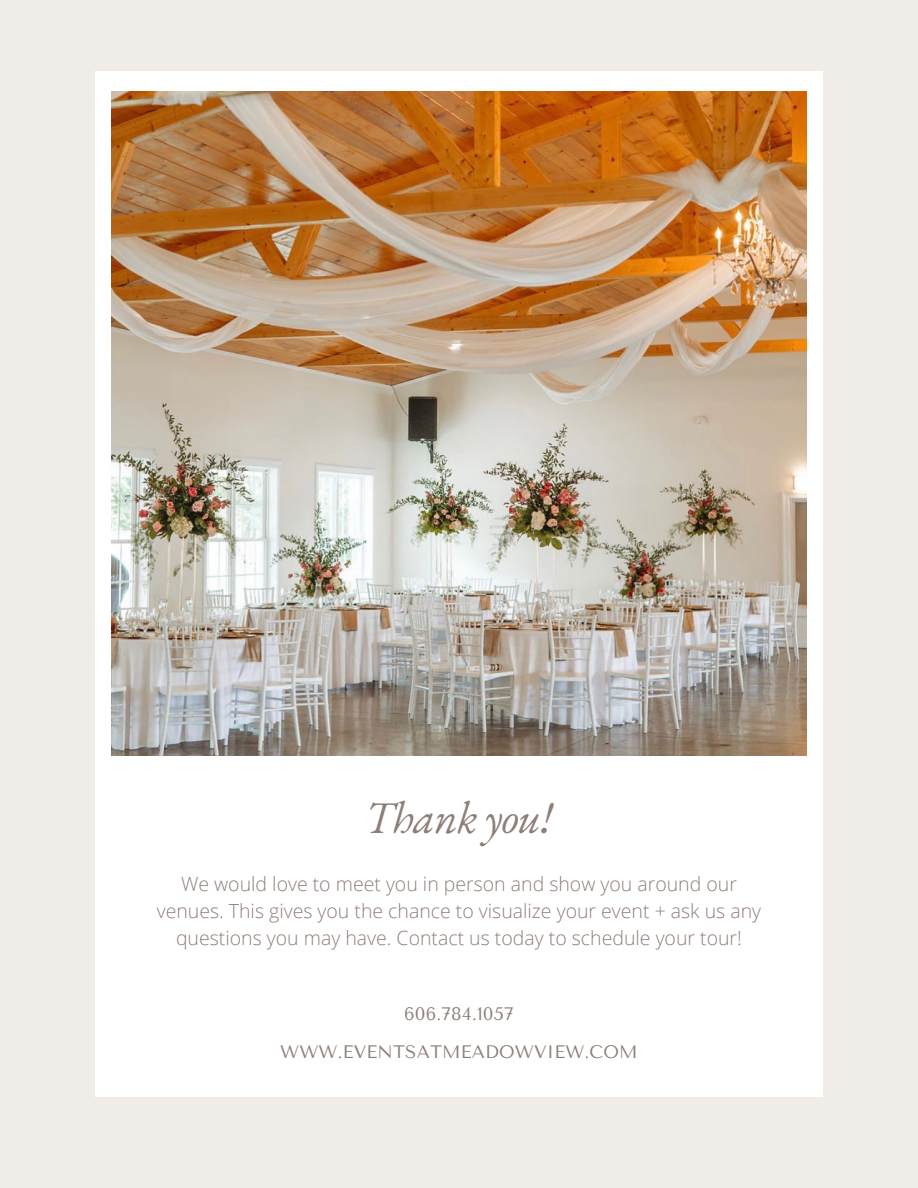
<style>
.page{position:relative;width:918px;height:1188px;background:#f0ece7}
.page>*{position:absolute;margin:0;border:0;box-sizing:border-box;transform-origin:0 0}
.t1{font:italic 45px "EB Garamond";letter-spacing:-.02em;color:#8f7e78}
.t2{font:300 19.5px/27px "Open Sans";color:#8f7e78;text-align:center}
.t3{font:18px/38.2px "Tenor Sans";letter-spacing:.01em;color:#8f7e78;text-align:center}
</style>
<div class="page">
<div style="left:95px;top:71px;width:727px;height:1025px;background:#fff"></div>
<img style="left:111px;top:92px;width:695px;height:664px">
<h1 class="t1" style="left:365px;top:788px;width:189px">Thank you!</h1>
<h2 class="t2" style="left:157px;top:870px;width:606px">We would love to meet you in person and show you around our venues. This gives you the chance to visualize your event + ask us any questions you may have. Contact us today to schedule your tour!</h2>
<p class="t3" style="left:280px;top:995px;width:359px">606.784.1057<br>WWW.EVENTSATMEADOWVIEW.COM</p>
</div>
